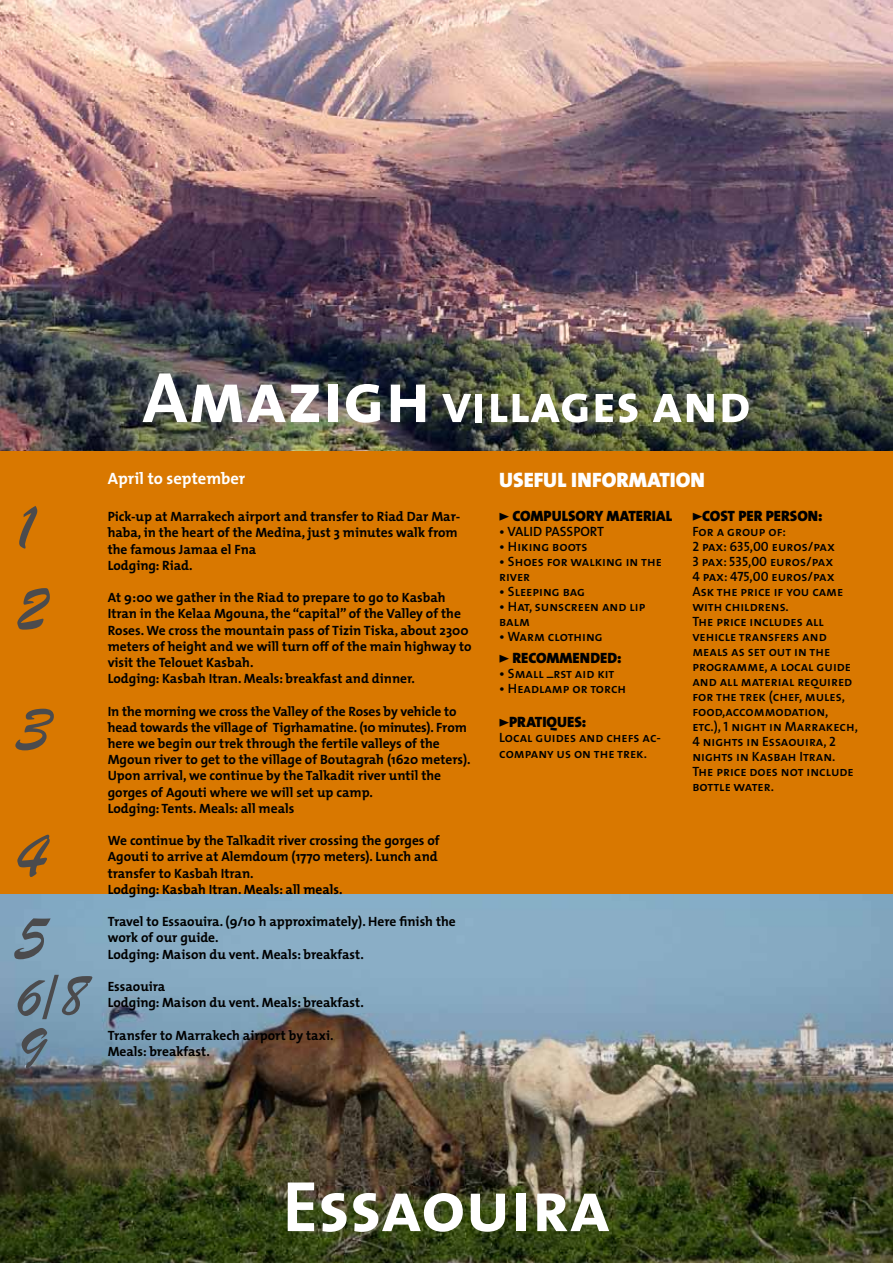
<style>
.page{position:relative;width:893px;height:1263px;background:#d97800}
.page>*{position:absolute;margin:0;border:0;box-sizing:border-box;transform-origin:0 0}
.t1{font:72px "The Mix Bold Caps";color:#fff}
.t2{font:67.5px/81px "Brush Script";color:#4b4b4d}
.t3{font:60px/52.5px "Brush Script";color:#4b4b4d}
.t4{font:54px "The Mix Bold Caps";color:#fff}
.t5{font:21px "The Mix Black Caps";color:#fff}
.t6{font:700 16.5px "The Mix";color:#fff}
.t7{font:15px "The Mix Black Caps";color:#000}
.t8{font:700 13.5px/16.2px "The Mix";color:#000}
.t9{font:13.5px/15px "The Mix Semi Bold Caps";color:#000}
.s1{font-size:72px}
</style>
<div class="page">
<img style="left:0;top:894px;width:893px;height:369px">
<img style="left:0;top:0;width:893px;height:451px">
<h3 class="t4" style="left:142px;top:359px;width:610px"><span class="s1">Amazigh</span> villages and</h3>
<h2 class="t2" style="left:17px;top:489px;width:31px">1<br>2</h2>
<h2 class="t2" style="left:17px;top:667px;width:36px;line-height:126px">3<br>4</h2>
<h2 class="t2" style="left:17px;top:898px;width:30px">5</h2>
<h3 class="t3" style="left:17px;top:971px;width:70px">6/8<br>9</h3>
<p class="t6" style="left:108px;top:465px;width:139px">April to september</p>
<h3 class="t5" style="left:499px;top:462px;width:207px">USEFUL INFORMATION</h3>
<p class="t8" style="left:108px;top:508px;width:354px">Pick-up at Marrakech airport and transfer to Riad Dar Mar&shy;haba, in the heart of the Medina, just 3 minutes walk from the famous Jamaa el Fna<br>Lodging: Riad.</p>
<p class="t8" style="left:108px;top:589px;width:365px">At 9:00 we gather in the Riad to prepare to go to Kasbah Itran in the Kelaa Mgouna, the “capital” of the Valley of the Roses. We cross the mountain pass of Tizin Tiska, about 2300 meters of height and we will turn off of the main highway to visit the Telouet Kasbah.<br>Lodging: Kasbah Itran. Meals: breakfast and dinner.</p>
<p class="t8" style="left:108px;top:702px;width:364px">In the morning we cross the Valley of the Roses by vehicle to head towards the village of Tigrhamatine. (10 minutes). From here we begin our trek through the fertile valleys of the Mgoun river to get to the village of Boutagrah (1620 meters).<br>Upon arrival, we continue by the Talkadit river until the gorges of Agouti where we will set up camp.<br>Lodging: Tents. Meals: all meals</p>
<p class="t8" style="left:108px;top:832px;width:334px">We continue by the Talkadit river crossing the gorges of Agouti to arrive at Alemdoum (1770 meters). Lunch and transfer to Kasbah Itran.<br>Lodging: Kasbah Itran. Meals: all meals.</p>
<p class="t8" style="left:108px;top:913px;width:350px">Travel to Essaouira. (9/10 h approximately). Here finish the work of our guide.<br>Lodging: Maison du vent. Meals: breakfast.</p>
<p class="t8" style="left:108px;top:978px;width:258px">Essaouira<br>Lodging: Maison du vent. Meals: breakfast.</p>
<p class="t8" style="left:108px;top:1026px;width:227px">Transfer to Marrakech airport by taxi.<br>Meals: breakfast.</p>
<p class="t7" style="left:499px;top:503px;width:174px">&gt; COMPULSORY MATERIAL</p>
<p class="t9" style="left:499px;top:524px;width:106px">• VALID PASSPORT</p>
<p class="t9" style="left:499px;top:539px;width:90px">• Hiking boots</p>
<p class="t9" style="left:499px;top:554px;width:164px">• Shoes for walking in the river</p>
<p class="t9" style="left:499px;top:584px;width:87px">• Sleeping bag</p>
<p class="t9" style="left:499px;top:599px;width:148px">• Hat, sunscreen and lip balm</p>
<p class="t9" style="left:499px;top:629px;width:105px">• Warm clothing</p>
<p class="t7" style="left:499px;top:645px;width:124px">&gt; RECOMMENDED:</p>
<p class="t9" style="left:499px;top:665px;width:117px">• Small first aid kit</p>
<p class="t9" style="left:499px;top:680px;width:128px">• Headlamp or torch</p>
<p class="t7" style="left:499px;top:709px;width:89px">&gt;PRATIQUES:</p>
<p class="t9" style="left:499px;top:729px;width:163px;line-height:16.2px">Local guides and chefs ac&shy;company us on the trek.</p>
<p class="t7" style="left:692px;top:503px;width:132px">&gt;COST PER PERSON:</p>
<p class="t9" style="left:692px;top:524px;width:167px">For a group of:<br>2 pax: 635,00 euros/pax<br>3 pax: 535,00 euros/pax<br>4 pax: 475,00 euros/pax<br>Ask the price if you came with childrens.<br>The price includes all vehicle transfers and meals as set out in the programme, a local guide and all material required for the trek (chef, mules, food,accommodation, etc.), 1 night in Marrakech,<br>4 nights in Essaouira, 2 nights in Kasbah Itran.<br>The price does not include bottle water.</p>
<h1 class="t1" style="left:283px;top:1146px;width:329px">Essaouira</h1>
</div>
